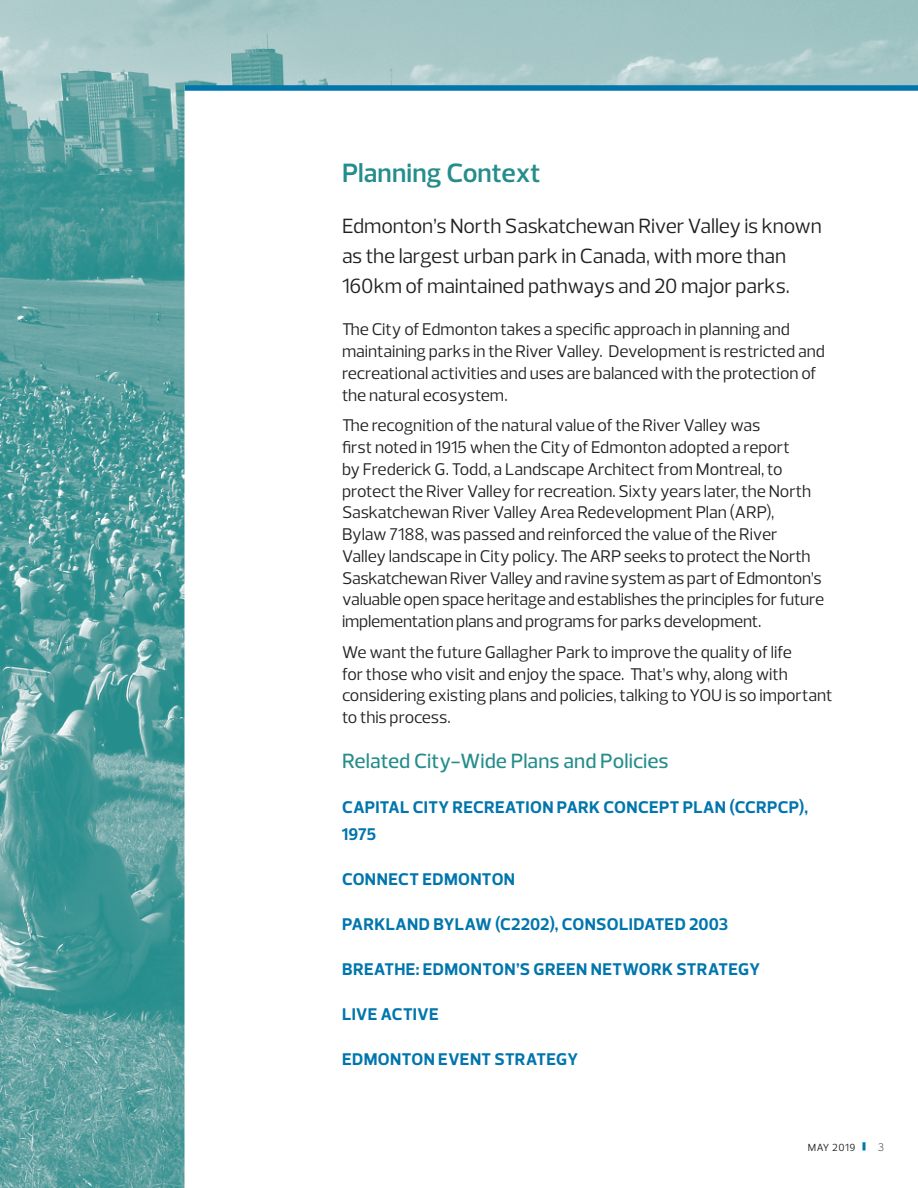
<style>
.page{position:relative;width:918px;height:1188px;background:#fff}
.page>*{position:absolute;margin:0;border:0;box-sizing:border-box;transform-origin:0 0}
.Section_Heading{font:600 27px "Prelo";color:#258d8c}
.PE_Body_3_Board{font:21px/30px "Prelo";letter-spacing:-.01em;color:#231f20}
.Sub-Heading{font:500 21px "Prelo";letter-spacing:.005em;color:#258d8c}
.P_Body_1a_-_Roman_10{font:17.25px/21.8px "Prelo";letter-spacing:-.01em;color:#231f20}
.Sub-Heading_2{font:700 17.25px/27px "Prelo";letter-spacing:.02em;color:#0175ad}
.t1{font:10.5px "Prelo";letter-spacing:.05em;color:#231f20}
.t2{font:300 10.5px "Nobel";color:#231f20}
</style>
<div class="page">
<img style="left:0;top:0;width:918px;height:1188px">
<p class="Section_Heading" style="left:342px;top:157px;width:200px">Planning Context</p>
<p class="PE_Body_3_Board" style="left:342px;top:211px;width:482px">Edmonton’s North Saskatchewan River Valley is known as the largest urban park in Canada, with more than<br>160km of maintained pathways and 20 major parks.</p>
<p class="P_Body_1a_-_Roman_10" style="left:342px;top:319px;width:485px">The City of Edmonton takes a specific approach in planning and maintaining parks in the River Valley. Development is restricted and recreational activities and uses are balanced with the protection of the natural ecosystem.</p>
<p class="P_Body_1a_-_Roman_10" style="left:342px;top:415px;width:484px">The recognition of the natural value of the River Valley was<br>first noted in 1915 when the City of Edmonton adopted a report<br>by Frederick G. Todd, a Landscape Architect from Montreal, to protect the River Valley for recreation. Sixty years later, the North Saskatchewan River Valley Area Redevelopment Plan (ARP),<br>Bylaw 7188, was passed and reinforced the value of the River Valley landscape in City policy. The ARP seeks to protect the North Saskatchewan River Valley and ravine system as part of Edmonton’s valuable open space heritage and establishes the principles for future implementation plans and programs for parks development.</p>
<p class="P_Body_1a_-_Roman_10" style="left:342px;top:641px;width:492px">We want the future Gallagher Park to improve the quality of life<br>for those who visit and enjoy the space. That’s why, along with considering existing plans and policies, talking to YOU is so important to this process.</p>
<p class="Sub-Heading" style="left:342px;top:748px;width:328px">Related City-Wide Plans and Policies</p>
<p class="Sub-Heading_2" style="left:342px;top:794px;width:468px">CAPITAL CITY RECREATION PARK CONCEPT PLAN (CCRPCP),<br>1975</p>
<p class="Sub-Heading_2" style="left:342px;top:866px;width:175px">CONNECT EDMONTON</p>
<p class="Sub-Heading_2" style="left:342px;top:911px;width:388px">PARKLAND BYLAW (C2202), CONSOLIDATED 2003</p>
<p class="Sub-Heading_2" style="left:342px;top:956px;width:419px">BREATHE: EDMONTON’S GREEN NETWORK STRATEGY</p>
<p class="Sub-Heading_2" style="left:342px;top:1001px;width:98px">LIVE ACTIVE</p>
<p class="Sub-Heading_2" style="left:342px;top:1046px;width:238px">EDMONTON EVENT STRATEGY</p>
<p class="t1" style="left:808px;top:1141px;width:49px">MAY 2019</p>
<p class="t2" style="left:878px;top:1141px;width:7px">3</p>
</div>
